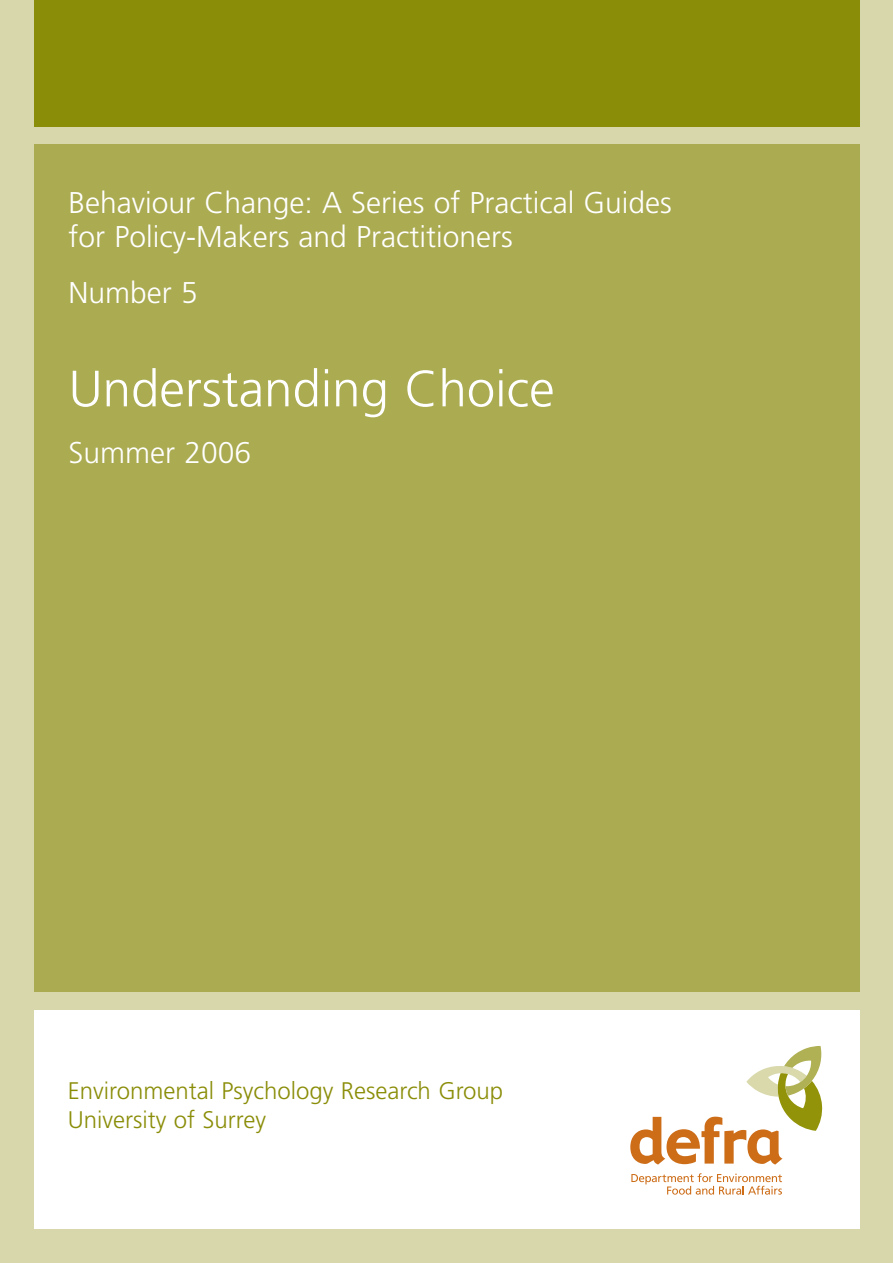
<style>
.page{position:relative;width:893px;height:1263px;background:#d7d7ab}
.page>*{position:absolute;margin:0;border:0;box-sizing:border-box;transform-origin:0 0}
.t1{font:300 51px "Frutiger";color:#fff}
.t2{font:300 30px/34.5px "Frutiger";color:#fff}
.t3{font:300 24px/28.5px "Frutiger";color:#8a8d08}
</style>
<div class="page">
<div style="left:35px;top:0;width:824px;height:126px;background:#8a8d08"></div>
<div style="left:35px;top:1010px;width:824px;height:219px;background:#fff"></div>
<div style="left:35px;top:145px;width:824px;height:847px;background:#abab52"></div>
<svg style="left:630px;top:1046px;width:192px;height:119px"></svg>
<svg style="left:631px;top:1173px;width:151px;height:22px"></svg>
<p class="t2" style="left:69px;top:187px;width:605px">Behaviour Change: A Series of Practical Guides for Policy-Makers and Practitioners</p>
<p class="t2" style="left:69px;top:277px;width:131px">Number 5</p>
<h1 class="t1" style="left:69px;top:368px;width:487px">Understanding Choice</h1>
<p class="t2" style="left:69px;top:438px;width:184px">Summer 2006</p>
<p class="t3" style="left:68px;top:1079px;width:437px">Environmental Psychology Research Group<br>University of Surrey</p>
</div>
